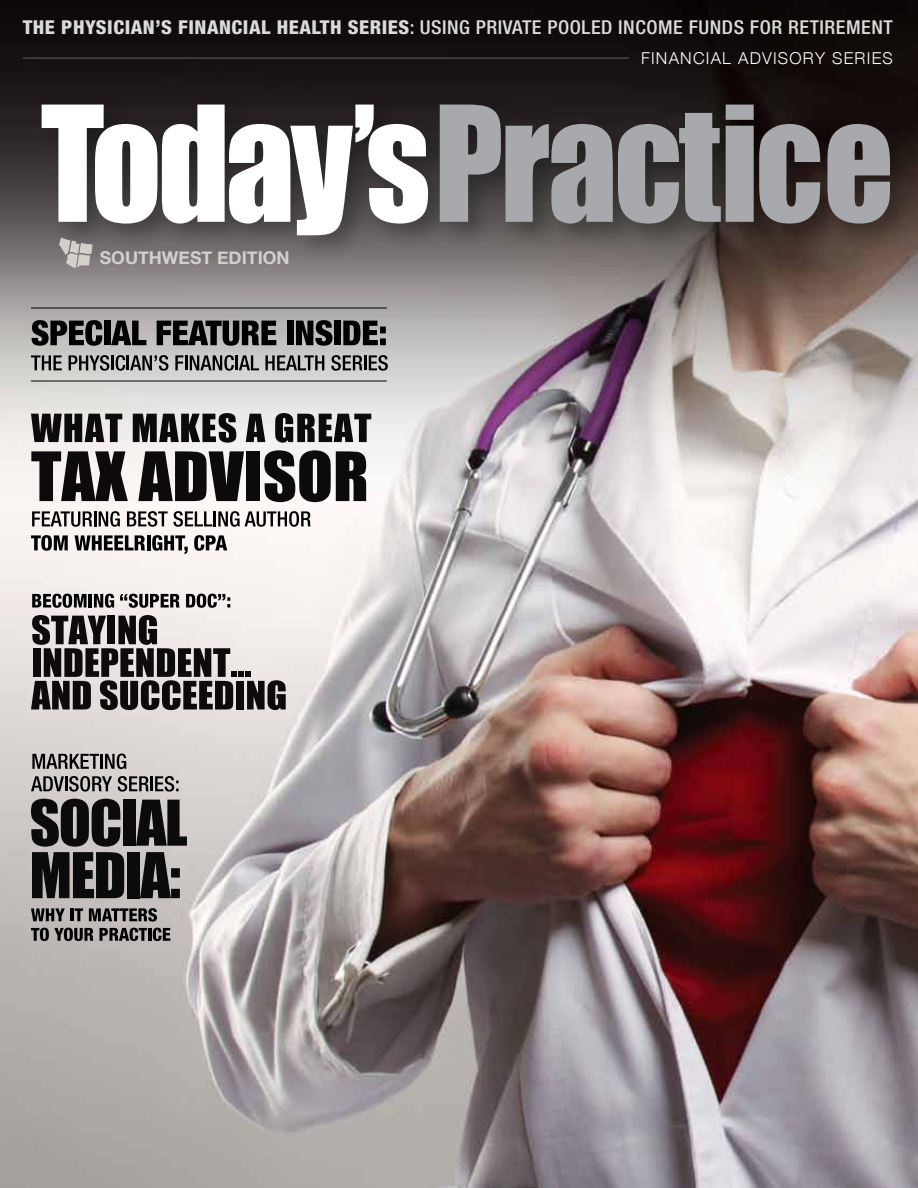
<style>
.page{position:relative;width:918px;height:1188px;background:#fff}
.page>*{position:absolute;margin:0;border:0;box-sizing:border-box;transform-origin:0 0}
.t1{font:500 condensed 19.2px "Helvetica Neue LT Std";letter-spacing:.025em;color:#dcdbdb;scale:1.05 1}
.t2{font:700 17.7px "Helvetica Neue";color:#d1d1ca}
.t3{font:300 16.35px "Helvetica Neue";letter-spacing:.075em;color:#fff}
.s1{font-weight:800}
</style>
<div class="page">
<img style="left:0;top:0;width:918px;height:1188px">
<img style="left:30px;top:93px;width:888px;height:176px">
<svg style="left:440px;top:105px;width:380px;height:119px"></svg>
<svg style="left:827px;top:124px;width:63px;height:100px"></svg>
<div style="left:123px;top:800px;width:12px;height:46px;background:#0b0b0b"></div>
<svg style="left:136px;top:800px;width:51px;height:46px"></svg>
<svg style="left:31px;top:799px;width:93px;height:99px"></svg>
<div style="left:127px;top:852px;width:12px;height:46px;background:#0b0b0b"></div>
<svg style="left:140px;top:852px;width:40px;height:46px"></svg>
<svg style="left:31px;top:908px;width:34px;height:13px"></svg>
<svg style="left:71px;top:908px;width:12px;height:13px"></svg>
<svg style="left:89px;top:908px;width:68px;height:14px"></svg>
<svg style="left:31px;top:928px;width:62px;height:13px"></svg>
<svg style="left:99px;top:928px;width:71px;height:13px"></svg>
<svg style="left:32px;top:754px;width:67px;height:15px"></svg>
<hr style="left:100px;top:754px;width:3px;height:15px;background:#000">
<svg style="left:105px;top:754px;width:21px;height:15px"></svg>
<svg style="left:31px;top:776px;width:81px;height:16px"></svg>
<svg style="left:118px;top:776px;width:31px;height:16px"></svg>
<hr style="left:150px;top:776px;width:3px;height:15px;background:#000">
<svg style="left:155px;top:776px;width:24px;height:16px"></svg>
<svg style="left:32px;top:511px;width:88px;height:16px"></svg>
<svg style="left:127px;top:511px;width:184px;height:16px"></svg>
<svg style="left:31px;top:535px;width:37px;height:16px"></svg>
<svg style="left:75px;top:535px;width:70px;height:15px"></svg>
<hr style="left:147px;top:535px;width:3px;height:15px;background:#000">
<svg style="left:152px;top:535px;width:36px;height:19px"></svg>
<svg style="left:194px;top:535px;width:33px;height:16px"></svg>
<svg style="left:32px;top:594px;width:55px;height:14px"></svg>
<hr style="left:89px;top:594px;width:3px;height:14px;background:#000">
<svg style="left:94px;top:594px;width:20px;height:14px"></svg>
<svg style="left:120px;top:594px;width:60px;height:14px"></svg>
<svg style="left:186px;top:594px;width:44px;height:14px"></svg>
<svg style="left:31px;top:615px;width:255px;height:95px"></svg>
<svg style="left:32px;top:320px;width:70px;height:26px"></svg>
<div style="left:104px;top:321px;width:7px;height:24px;background:#000"></div>
<svg style="left:111px;top:321px;width:35px;height:24px"></svg>
<svg style="left:157px;top:321px;width:119px;height:25px"></svg>
<div style="left:287px;top:321px;width:6px;height:24px;background:#000"></div>
<svg style="left:296px;top:320px;width:36px;height:26px"></svg>
<div style="left:334px;top:321px;width:7px;height:24px;background:#000"></div>
<svg style="left:343px;top:321px;width:43px;height:24px"></svg>
<svg style="left:31px;top:355px;width:31px;height:15px"></svg>
<svg style="left:69px;top:355px;width:40px;height:16px"></svg>
<hr style="left:111px;top:355px;width:3px;height:15px;background:#000">
<svg style="left:116px;top:355px;width:52px;height:16px"></svg>
<svg style="left:175px;top:355px;width:84px;height:16px"></svg>
<svg style="left:265px;top:355px;width:59px;height:15px"></svg>
<svg style="left:331px;top:355px;width:57px;height:16px"></svg>
<hr style="left:23px;top:58px;width:606px;height:1px;background:#565656">
<svg style="left:31px;top:414px;width:91px;height:28px"></svg>
<svg style="left:133px;top:413px;width:103px;height:30px"></svg>
<svg style="left:246px;top:414px;width:19px;height:28px"></svg>
<svg style="left:275px;top:413px;width:96px;height:30px"></svg>
<svg style="left:31px;top:451px;width:97px;height:50px"></svg>
<svg style="left:138px;top:451px;width:106px;height:50px"></svg>
<div style="left:246px;top:451px;width:14px;height:50px;background:#0d0a0b"></div>
<svg style="left:264px;top:450px;width:102px;height:52px"></svg>
<svg style="left:42px;top:105px;width:386px;height:163px"></svg>
<hr style="left:31px;top:308px;width:356px;height:1px;background:#000">
<hr style="left:31px;top:381px;width:356px;height:1px;background:#000">
<p class="t1" style="left:23px;top:16px;width:830px"><span class="s1">THE PHYSICIAN’S FINANCIAL HEALTH SERIES</span>: USING PRIVATE POOLED INCOME FUNDS FOR RETIREMENT</p>
<p class="t2" style="left:100px;top:241px;width:191px">SOUTHWEST EDITION</p>
<p class="t3" style="left:641px;top:44px;width:253px">FINANCIAL ADVISORY SERIES</p>
</div>
